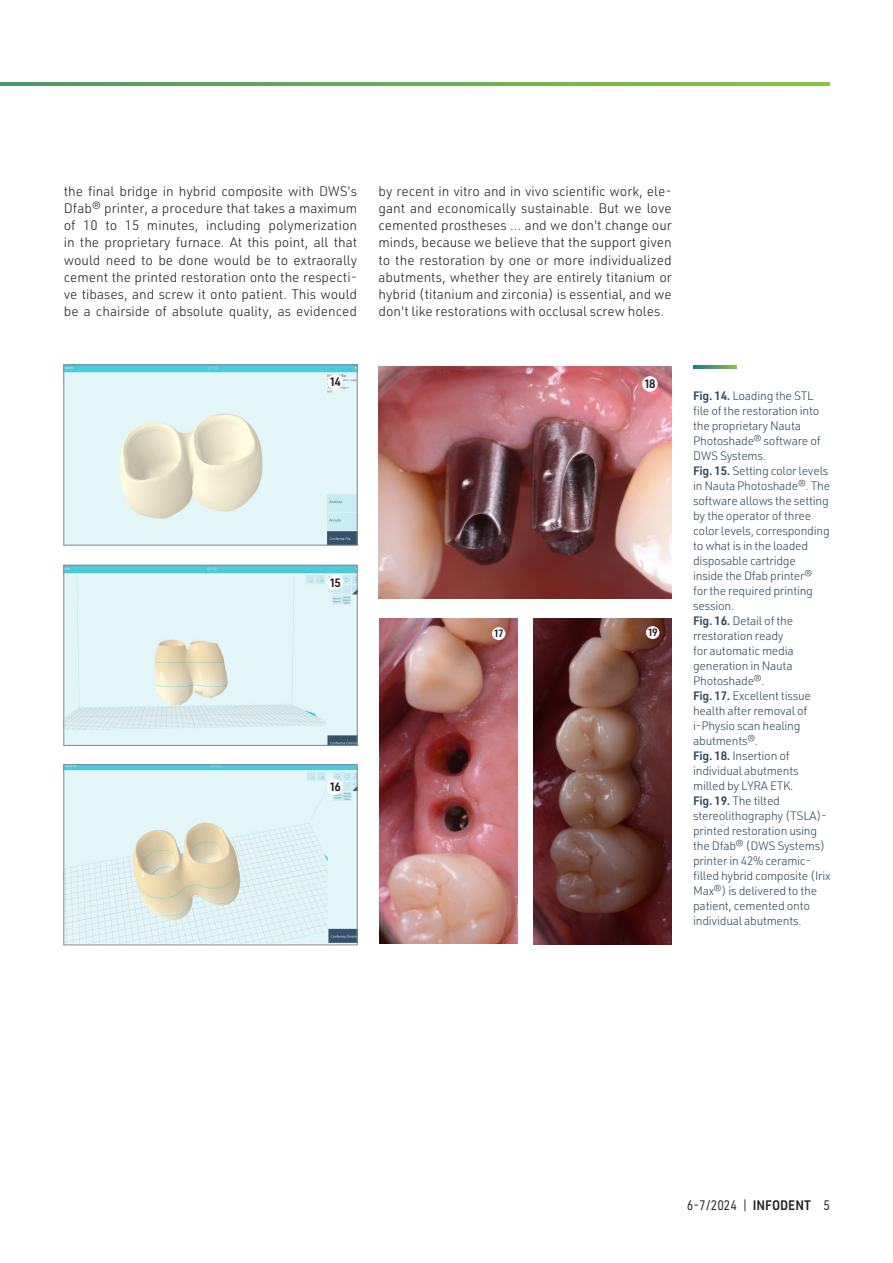
<style>
.page{position:relative;width:893px;height:1263px;background:#fff}
.page>*{position:absolute;margin:0;border:0;box-sizing:border-box;transform-origin:0 0}
.t1{font:300 13.5px/17.2px "URWDIN";color:#231f20;text-align:justify}
.t2{font:13.5px "URWDIN";color:#231f20;scale:.9 1}
.Info{font:300 12px/15px "URWDIN";letter-spacing:-.02em;color:#2d485d}
.Info-2{font:600 12px "URWDIN";letter-spacing:-.13em;color:#231f20}
.Info-3{font:600 10.5px "URWDIN";color:#231f20}
.s1{font-weight:600}
</style>
<div class="page">
<svg style="left:0;top:82px;width:829px;height:3px"></svg>
<img style="left:378px;top:367px;width:294px;height:231px">
<img style="left:534px;top:619px;width:137px;height:325px">
<img style="left:379px;top:619px;width:138px;height:325px">
<img style="left:66px;top:367px;width:289px;height:176px">
<div style="left:64px;top:365px;width:293px;height:180px;border:1px solid #81898e"></div>
<img style="left:66px;top:567px;width:289px;height:177px">
<div style="left:64px;top:565px;width:293px;height:181px;border:1px solid #81898e"></div>
<img style="left:66px;top:766px;width:289px;height:177px">
<div style="left:64px;top:764px;width:293px;height:181px;border:1px solid #81898e"></div>
<div style="left:642px;top:376px;width:16px;height:16px;background:#fff;border-radius:50%"></div>
<div style="left:327px;top:779px;width:16px;height:16px;background:#fff;border-radius:50%"></div>
<div style="left:492px;top:627px;width:13px;height:13px;background:#fff;border-radius:50%"></div>
<div style="left:646px;top:626px;width:13px;height:13px;background:#fff;border-radius:50%"></div>
<div style="left:327px;top:374px;width:16px;height:16px;background:#fff;border-radius:50%"></div>
<div style="left:327px;top:574px;width:16px;height:16px;background:#fff;border-radius:50%"></div>
<svg style="left:693px;top:366px;width:43px;height:2px"></svg>
<p class="t1" style="left:64px;top:182px;width:295px">the final bridge in hybrid composite with DWS's Dfab® printer, a procedure that takes a maximum of 10 to 15 minutes, including polymerization in the proprietary furnace. At this point, all that would need to be done would be to extraorally cement the printed restoration onto the respecti&shy;ve tibases, and screw it onto patient. This would be a chairside of absolute quality, as evidenced</p>
<p class="t1" style="left:378px;top:182px;width:295px">by recent in vitro and in vivo scientific work, ele&shy;gant and economically sustainable. But we love cemented prostheses ... and we don't change our minds, because we believe that the support given to the restoration by one or more individualized abutments, whether they are entirely titanium or hybrid (titanium and zirconia) is essential, and we don't like restorations with occlusal screw holes.</p>
<p class="Info-2" style="left:329px;top:374px;width:13px">14</p>
<p class="Info-2" style="left:329px;top:574px;width:13px">15</p>
<p class="Info-2" style="left:329px;top:779px;width:13px">16</p>
<p class="Info-2" style="left:644px;top:376px;width:13px">18</p>
<p class="Info-3" style="left:494px;top:626px;width:11px">17</p>
<p class="Info-3" style="left:648px;top:625px;width:11px">19</p>
<p class="Info" style="left:693px;top:387px;width:129px"><span class="s1">Fig. 14.</span> Loading the STL file of the restoration into the proprietary Nauta<br>Photoshade® software of<br>DWS Systems.</p>
<p class="Info" style="left:693px;top:462px;width:139px"><span class="s1">Fig. 15.</span> Setting color levels in Nauta Photoshade®. The software allows the setting by the operator of three color levels, corresponding to what is in the loaded disposable cartridge</p>
<p class="Info" style="left:693px;top:567px;width:121px;text-align:justify">inside the Dfab printer® for the required printing session.</p>
<p class="Info" style="left:693px;top:612px;width:102px"><span class="s1">Fig. 16.</span> Detail of the rrestoration ready for automatic media generation in Nauta<br>Photoshade®.</p>
<p class="Info" style="left:693px;top:687px;width:119px"><span class="s1">Fig. 17.</span> Excellent tissue health after removal of i-Physio scan healing abutments®.</p>
<p class="Info" style="left:693px;top:747px;width:107px"><span class="s1">Fig. 18.</span> Insertion of individual abutments milled by LYRA ETK.</p>
<p class="Info" style="left:693px;top:792px;width:139px"><span class="s1">Fig. 19.</span> The tilted stereolithography (TSLA)- printed restoration using the Dfab® (DWS Systems) printer in 42% ceramic&shy;filled hybrid composite (Irix<br>Max®) is delivered to the patient, cemented onto individual abutments.</p>
<p class="t2" style="left:687px;top:1196px;width:161px">6-7/2024 | <span class="s1">INFODENT</span> 5</p>
</div>
